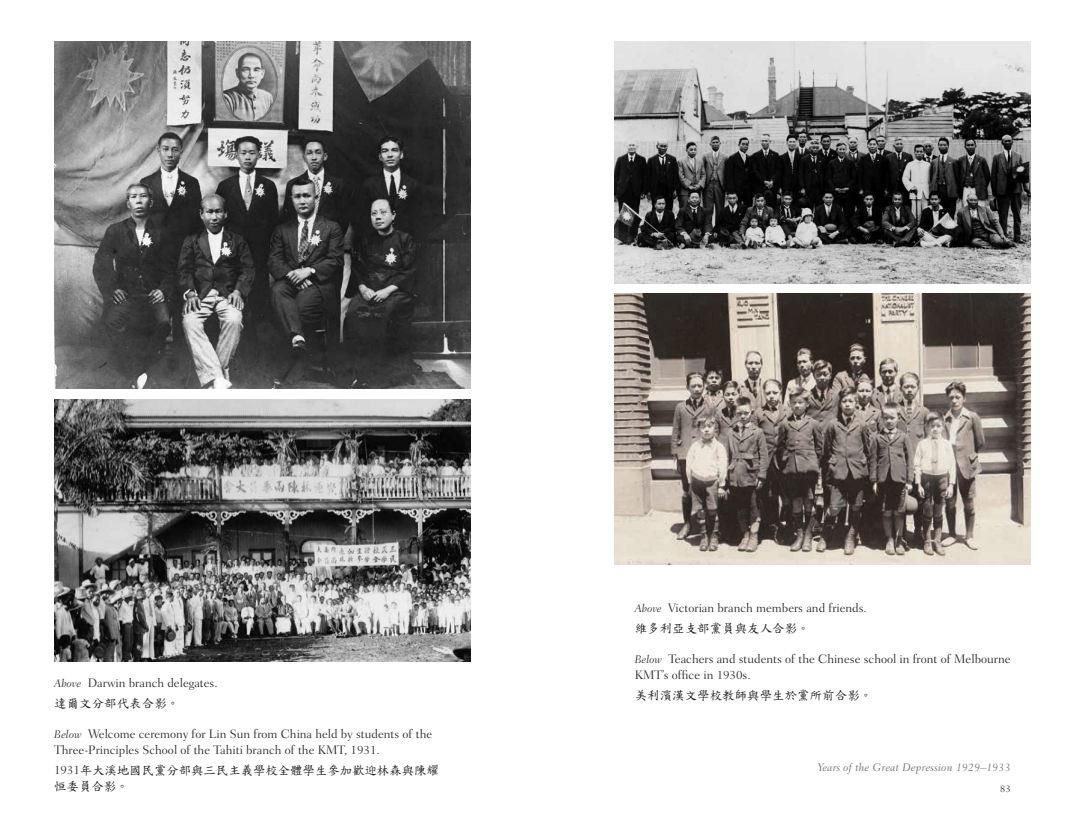
<style>
.page{position:relative;width:1085px;height:830px;background:#fff}
.page>*{position:absolute;margin:0;border:0;box-sizing:border-box;transform-origin:0 0}
.t1{font:300 12.5px/16.2px "Fairfield LH";color:#231f20}
.t2{font:12.5px/16.2px "DF Kai Shu SB Estd BF";color:#231f20}
.t3{font:italic 300 11.25px "Fairfield LH";letter-spacing:.02em;color:#5f6062}
.t4{font:300 10px "Fairfield LH";color:#231f20}
.s1{font-style:italic;font-size:11.25px}
.s2{font-family:"Fairfield LH";font-weight:300}
</style>
<div class="page">
<img style="left:54px;top:41px;width:416px;height:348px">
<img style="left:54px;top:399px;width:416px;height:261px">
<img style="left:614px;top:41px;width:416px;height:242px">
<img style="left:614px;top:293px;width:416px;height:271px">
<p class="t1" style="left:54px;top:674px;width:165px"><span class="s1">Above</span> Darwin branch delegates.</p>
<p class="t2" style="left:54px;top:694px;width:126px">達爾文分部代表合影。</p>
<p class="t1" style="left:54px;top:725px;width:379px"><span class="s1">Below</span> Welcome ceremony for Lin Sun from China held by students of the<br>Three-Principles School of the Tahiti branch of the KMT, 1931.</p>
<p class="t2" style="left:54px;top:761px;width:386px"><span class="s2">1931</span>年大溪地國民黨分部與三民主義學校全體學生參加歡迎林森與陳耀恒委員合影。</p>
<p class="t1" style="left:634px;top:600px;width:234px"><span class="s1">Above</span> Victorian branch members and friends.</p>
<p class="t2" style="left:634px;top:620px;width:176px">維多利亞支部黨員與友人合影。</p>
<p class="t1" style="left:634px;top:650px;width:377px"><span class="s1">Below</span> Teachers and students of the Chinese school in front of Melbourne<br>KMT’s office in 1930s.</p>
<p class="t2" style="left:634px;top:686px;width:239px">美利濱漢文學校教師與學生於黨所前合影。</p>
<p class="t3" style="left:817px;top:760px;width:194px">Years of the Great Depression 1929–1933</p>
<p class="t4" style="left:999px;top:782px;width:12px">83</p>
</div>
